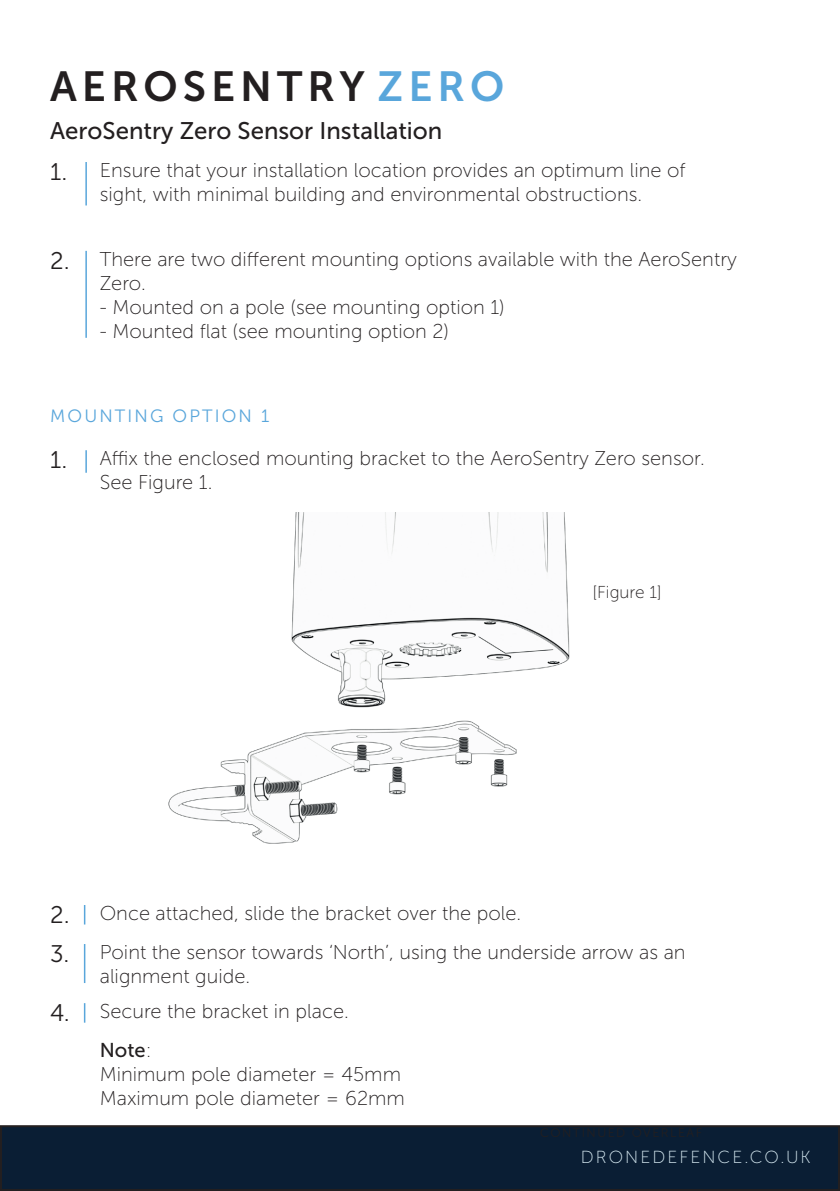
<style>
.page{position:relative;width:840px;height:1191px;background:#fff}
.page>*{position:absolute;margin:0;border:0;box-sizing:border-box;transform-origin:0 0}
.t1{font:42px "Museo Sans 700";letter-spacing:.12em;color:#231f20}
.t2{font:24px "Museo Sans 500";color:#231f20}
.t3{font:24px "Museo Sans 300";color:#231f20}
.t4{font:20px/24px "Museo Sans 100";color:#231f20}
.t5{font:20px "Museo Sans 500";color:#231f20}
.t6{font:17.8px "Museo Sans 300";letter-spacing:.12em;color:#59a6db}
.t7{font:17.4px "Museo Sans 100";letter-spacing:.12em;color:#daedf5}
.t8{font:17.2px "Museo Sans 100";color:#231f20}
.s1{color:#59a6db}
.s2{font-family:"Museo Sans 300";font-size:24px}
.s3{font-family:"Museo Sans 100"}
</style>
<div class="page">
<div style="left:1px;top:1126px;width:837px;height:64px;background:#0a1e34"></div>
<div style="left:0;top:1125px;width:839px;height:66px;border:2px solid #231f20"></div>
<hr style="left:85px;top:162px;width:2px;height:43px;background:#59a6db">
<hr style="left:85px;top:251px;width:2px;height:87px;background:#59a6db">
<img style="left:168px;top:512px;width:402px;height:332px">
<hr style="left:85px;top:450px;width:2px;height:23px;background:#59a6db">
<svg style="left:84px;top:905px;width:1px;height:19px"></svg>
<hr style="left:84px;top:944px;width:1px;height:39px;background:#59a6db">
<svg style="left:84px;top:1003px;width:1px;height:19px"></svg>
<h1 class="t1" style="left:50px;top:63px;width:455px">AEROSENTRY <span class="s1">ZERO</span></h1>
<p class="t2" style="left:50px;top:117px;width:393px">AeroSentry Zero Sensor Installation</p>
<p class="t4" style="left:50px;top:158px;width:636px;text-align:center"><span class="s2">1.</span> Ensure that your installation location provides an optimum line of sight, with minimal building and environmental obstructions.</p>
<p class="t4" style="left:100px;top:247px;width:638px;text-indent:-50px"><span class="s2">2.</span> There are two different mounting options available with the AeroSentry<br>Zero.</p>
<p class="t4" style="left:100px;top:295px;width:406px">- Mounted on a pole (see mounting option 1)</p>
<p class="t4" style="left:100px;top:319px;width:350px">- Mounted flat (see mounting option 2)</p>
<p class="t6" style="left:50px;top:406px;width:220px">MOUNTING OPTION 1</p>
<p class="t4" style="left:100px;top:446px;width:606px">Affix the enclosed mounting bracket to the AeroSentry Zero sensor.<br>See Figure 1.</p>
<p class="t3" style="left:50px;top:447px;width:19px">1.</p>
<p class="t8" style="left:592px;top:583px;width:71px">[Figure 1]</p>
<p class="t4" style="left:50px;top:901px;width:472px"><span class="s2">2.</span> Once attached, slide the bracket over the pole.</p>
<p class="t3" style="left:50px;top:940px;width:21px">3.</p>
<p class="t4" style="left:100px;top:940px;width:587px">Point the sensor towards ‘North’, using the underside arrow as an alignment guide.</p>
<p class="t4" style="left:50px;top:999px;width:300px"><span class="s2">4.</span> Secure the bracket in place.</p>
<p class="t5" style="left:100px;top:1039px;width:53px">Note<span class="s3">:</span></p>
<p class="t4" style="left:100px;top:1062px;width:306px">Minimum pole diameter = 45mm<br>Maximum pole diameter = 62mm</p>
<p class="t7" style="left:580px;top:1148px;width:231px">DRONEDEFENCE.CO.UK</p>
</div>
